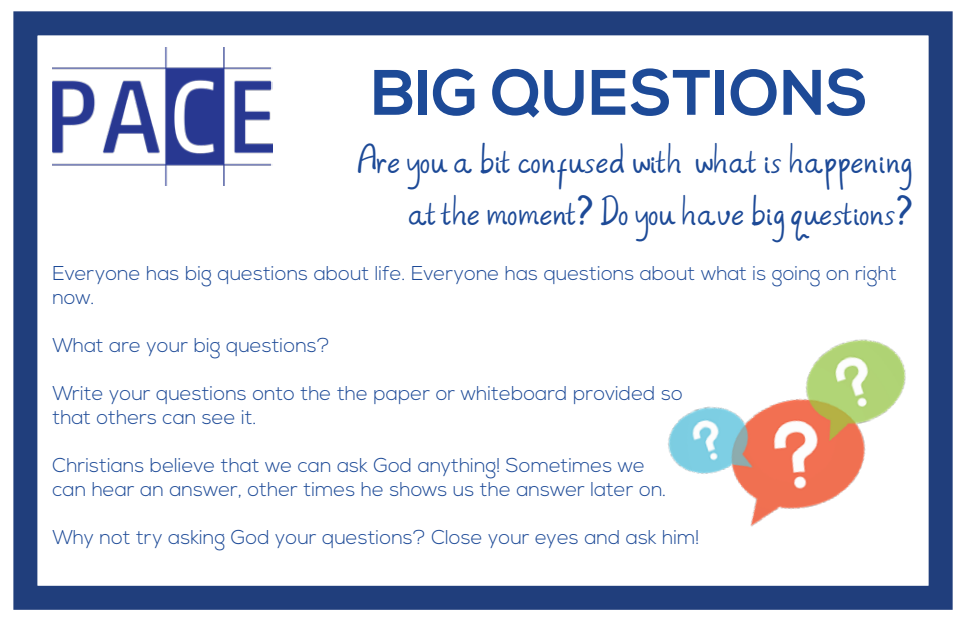
<style>
.page{position:relative;width:964px;height:624px;background:#fff}
.page>*{position:absolute;margin:0;border:0;box-sizing:border-box;transform-origin:0 0}
.t1{font:700 64px "Nexa";color:#1d4a97}
.t2{font:24px "Always";color:#1d4a97}
.t3{font:300 20px/24px "Nexa";color:#1d4a97}
</style>
<div class="page">
<div style="left:13px;top:11px;width:939px;height:598px;border:24px solid #203e7c"></div>
<img style="left:52px;top:47px;width:221px;height:138px">
<img style="left:668px;top:326px;width:268px;height:226px">
<p class="t1" style="left:371px;top:56px;width:498px">BIG QUESTIONS</p>
<p class="t2" style="left:357px;top:151px;width:557px">Are you a bit confused with what is happening</p>
<p class="t2" style="left:408px;top:203px;width:507px">at the moment? Do you have big questions?</p>
<p class="t3" style="left:52px;top:262px;width:846px">Everyone has big questions about life. Everyone has questions about what is going on right now.</p>
<p class="t3" style="left:52px;top:334px;width:279px">What are your big questions?</p>
<p class="t3" style="left:52px;top:382px;width:632px">Write your questions onto the the paper or whiteboard provided so</p>
<p class="t3" style="left:52px;top:406px;width:206px">that others can see it.</p>
<p class="t3" style="left:52px;top:454px;width:594px">Christians believe that we can ask God anything! Sometimes we</p>
<p class="t3" style="left:52px;top:478px;width:615px">can hear an answer, other times he shows us the answer later on.</p>
<p class="t3" style="left:52px;top:526px;width:648px">Why not try asking God your questions? Close your eyes and ask him!</p>
</div>
